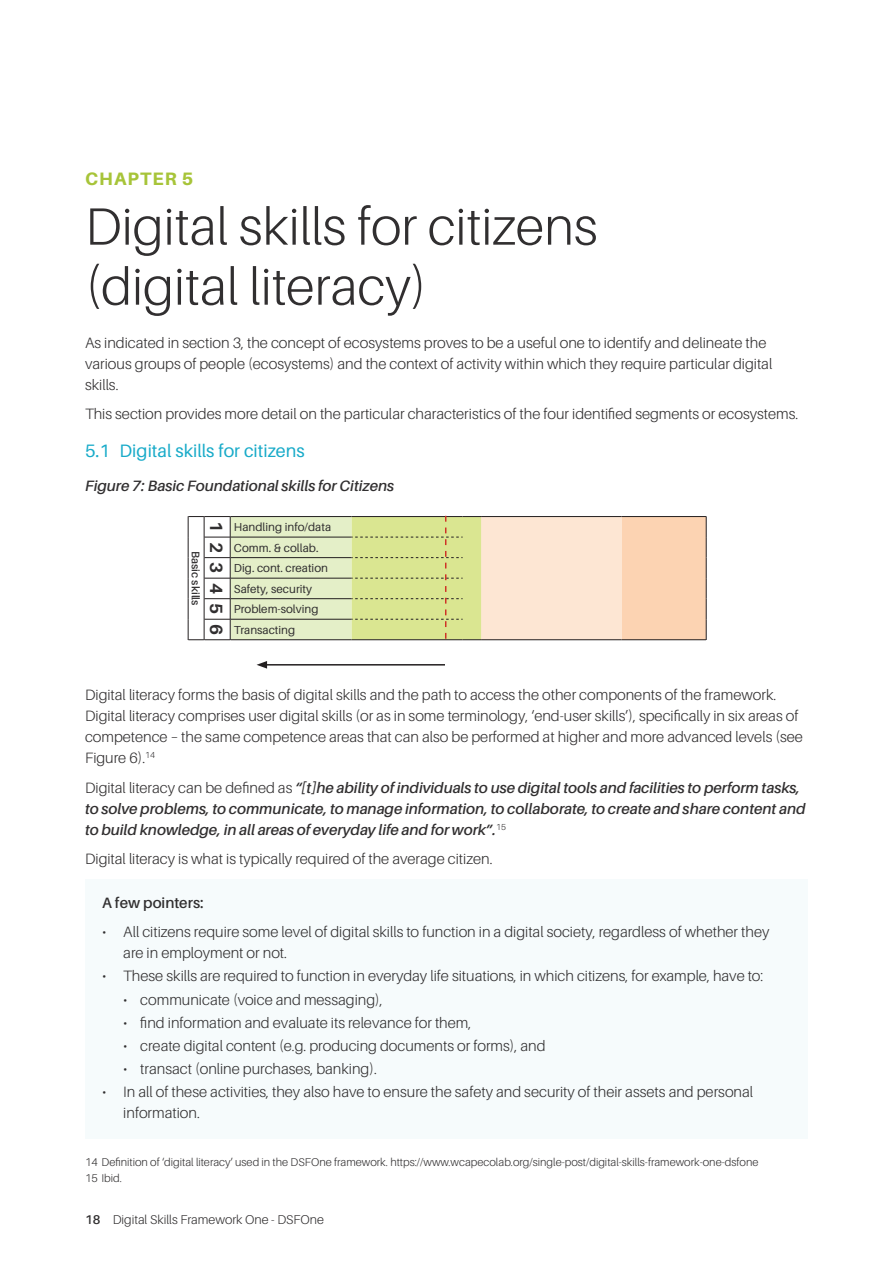
<style>
.page{position:relative;width:893px;height:1263px;background:#fff}
.page>*{position:absolute;margin:0;border:0;box-sizing:border-box;transform-origin:0 0}
.t1{font:300 52.5px/60px "Aileron";color:#312f30}
.t2{font:18px "Aileron";color:#19abc9}
.t3{font:800 18px "Aileron";letter-spacing:.06em;color:#a7c439}
.t4{font:700 17.7px "Aileron";letter-spacing:.53em;color:#312f30}
.t5{font:300 15px/21px "Aileron";color:#312f30}
.t6{font:italic 600 15px/21px "Aileron";color:#312f30}
.t7{font:600 15px "Aileron";color:#312f30}
.t8{font:300 12.75px "Aileron";color:#312f30}
.t9{font:11.55px/20.5px "Aileron";color:#312f30}
.t10{font:300 11.25px/15.6px "Aileron";color:#312f30}
.t11{font:600 11.1px "Aileron";color:#312f30}
.s1{font-weight:300;font-style:normal}
.s2{font-weight:600}
</style>
<div class="page">
<div style="left:621px;top:516px;width:85px;height:124px;background:#fcd3b2"></div>
<div style="left:481px;top:516px;width:140px;height:124px;background:#fde6d3"></div>
<hr style="left:621px;top:516px;width:85px;height:1px;background:#231f20">
<svg style="left:706px;top:516px;width:1px;height:124px"></svg>
<hr style="left:621px;top:639px;width:85px;height:1px;background:#231f20">
<hr style="left:481px;top:516px;width:140px;height:1px;background:#231f20">
<hr style="left:481px;top:639px;width:140px;height:1px;background:#231f20">
<svg style="left:188px;top:516px;width:293px;height:124px;background:#d9e2ae"></svg>
<hr style="left:265px;top:664px;width:180px;height:1px;background:#231f20">
<svg style="left:257px;top:661px;width:10px;height:8px"></svg>
<div style="left:85px;top:879px;width:723px;height:260px;background:#f6fbfc"></div>
<p class="t3" style="left:85px;top:168px;width:110px">CHAPTER 5</p>
<h1 class="t1" style="left:85px;top:197px;width:514px">Digital skills for citizens (digital literacy)</h1>
<p class="t5" style="left:85px;top:332px;width:689px">As indicated in section 3, the concept of ecosystems proves to be a useful one to identify and delineate the various groups of people (ecosystems) and the context of activity within which they require particular digital skills.</p>
<p class="t5" style="left:85px;top:403px;width:715px">This section provides more detail on the particular characteristics of the four identified segments or ecosystems.</p>
<p class="t2" style="left:85px;top:441px;width:221px">5.1 Digital skills for citizens</p>
<p class="t6" style="left:85px;top:475px;width:311px">Figure 7: Basic Foundational skills for Citizens</p>
<p class="t11" style="left:202px;top:551px;width:56px;rotate:90deg">Basic skills</p>
<p class="t4" style="left:226px;top:521px;width:115px;rotate:90deg">123456</p>
<p class="t9" style="left:234px;top:517px;width:99px">Handling info/data<br>Comm. &amp; collab.<br>Dig. cont. creation<br>Safety, security<br>Problem-solving<br>Transacting</p>
<p class="t5" style="left:85px;top:685px;width:719px">Digital literacy forms the basis of digital skills and the path to access the other components of the framework.<br>Digital literacy comprises user digital skills (or as in some terminology, ‘end-user skills’), specifically in six areas of competence – the same competence areas that can also be performed at higher and more advanced levels (see Figure 6).<sup>14</sup></p>
<p class="t6" style="left:85px;top:777px;width:722px"><span class="s1">Digital literacy can be defined as</span> “[t]he ability of individuals to use digital tools and facilities to perform tasks, to solve problems, to communicate, to manage information, to collaborate, to create and share content and to build knowledge, in all areas of everyday life and for work”.<sup>15</sup></p>
<p class="t5" style="left:85px;top:849px;width:409px">Digital literacy is what is typically required of the average citizen.</p>
<p class="t7" style="left:102px;top:894px;width:103px">A few pointers:</p>
<p class="t5" style="left:123px;top:922px;width:648px;text-indent:-21px">• All citizens require some level of digital skills to function in a digital society, regardless of whether they are in employment or not.</p>
<p class="t5" style="left:102px;top:966px;width:663px">• These skills are required to function in everyday life situations, in which citizens, for example, have to:</p>
<p class="t5" style="left:123px;top:989px;width:261px">• communicate (voice and messaging),</p>
<p class="t5" style="left:123px;top:1012px;width:350px">• find information and evaluate its relevance for them,</p>
<p class="t5" style="left:123px;top:1035px;width:424px">• create digital content (e.g. producing documents or forms), and</p>
<p class="t5" style="left:123px;top:1058px;width:255px">• transact (online purchases, banking).</p>
<p class="t5" style="left:123px;top:1081px;width:631px;text-indent:-21px">• In all of these activities, they also have to ensure the safety and security of their assets and personal information.</p>
<p class="t10" style="left:85px;top:1154px;width:675px">14 Definition of ‘digital literacy’ used in the DSFOne framework. https://www.wcapecolab.org/single-post/digital-skills-framework-one-dsfone<br>15 Ibid.</p>
<p class="t8" style="left:85px;top:1212px;width:240px"><span class="s2">18</span> Digital Skills Framework One - DSFOne</p>
</div>
